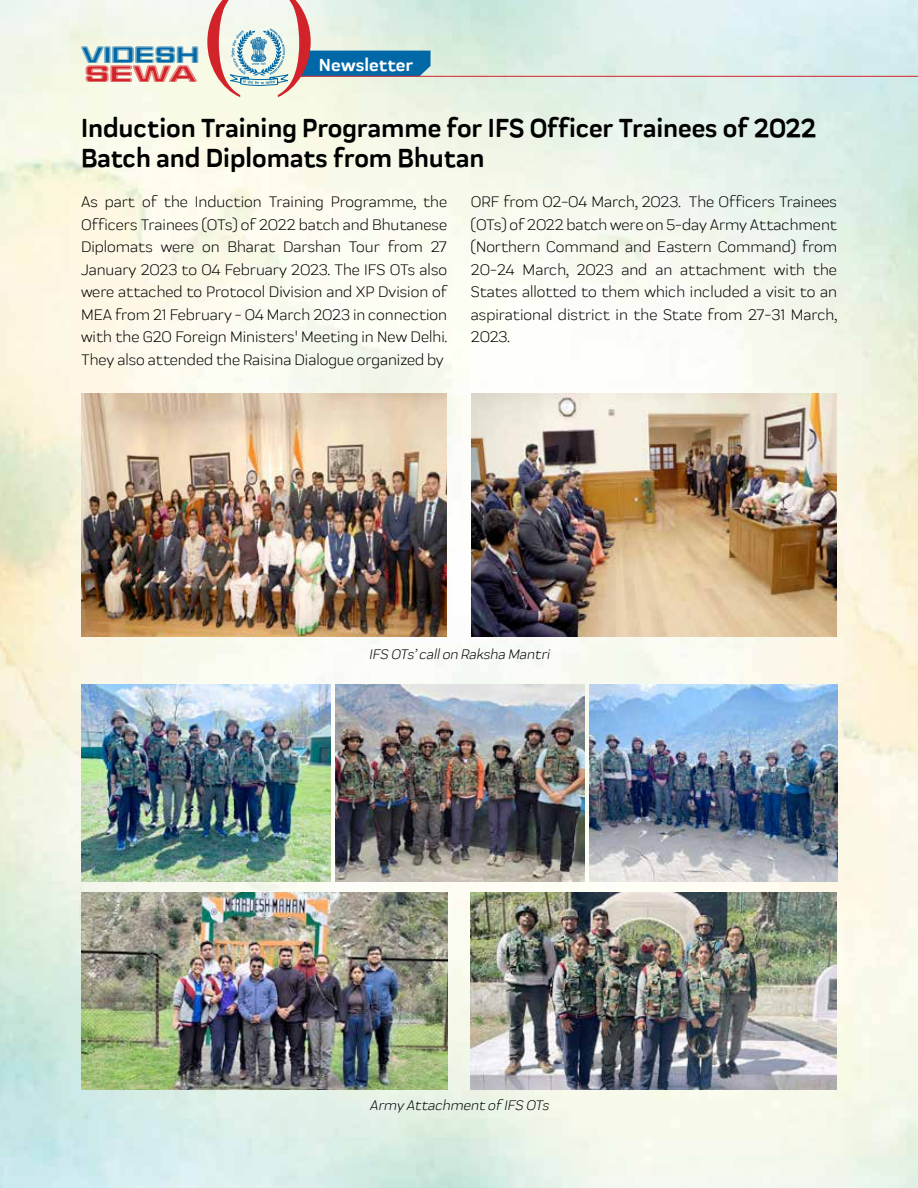
<style>
.page{position:relative;width:918px;height:1188px;background:#fff}
.page>*{position:absolute;margin:0;border:0;box-sizing:border-box;transform-origin:0 0}
.t1{font:700 27px/30px "Praktika Rounded";color:#000;scale:.94 1}
.t2{font:700 expanded 23.85px "Millenium BT";color:#0068a7;scale:.94 1}
.t3{font:700 expanded 23.85px "Millenium BT";color:#d2232a;scale:1.1 1}
.t4{font:700 18px "Praktika Rounded";color:#fff}
.t5{font:15.75px/22.5px "Praktika Rounded";color:#000;text-align:justify}
.t6{font:italic 14.25px "Praktika Rounded";color:#000}
</style>
<div class="page">
<img style="left:0;top:0;width:918px;height:1188px">
<hr style="left:300px;top:76px;width:618px;height:1px;background:#d2232a">
<svg style="left:207px;top:0;width:224px;height:97px;background:#bdc8ca"></svg>
<img style="left:81px;top:892px;width:366px;height:197px">
<img style="left:471px;top:892px;width:366px;height:197px">
<img style="left:589px;top:684px;width:249px;height:197px">
<img style="left:336px;top:684px;width:248px;height:197px">
<img style="left:82px;top:684px;width:248px;height:197px">
<img style="left:81px;top:394px;width:366px;height:243px">
<img style="left:471px;top:394px;width:366px;height:243px">
<h2 class="t2" style="left:82px;top:39px;width:126px">VIDESH</h2>
<h2 class="t3" style="left:85px;top:58px;width:103px">SEWA</h2>
<p class="t4" style="left:319px;top:50px;width:96px">Newsletter</p>
<h1 class="t1" style="left:81px;top:111px;width:783px">Induction Training Programme for IFS Officer Trainees of 2022<br>Batch and Diplomats from Bhutan</h1>
<p class="t5" style="left:81px;top:189px;width:368px">As part of the Induction Training Programme, the Officers Trainees (OTs) of 2022 batch and Bhutanese Diplomats were on Bharat Darshan Tour from 27<br>January 2023 to 04 February 2023. The IFS OTs also were attached to Protocol Division and XP Dvision of MEA from 21 February - 04 March 2023 in connection with the G20 Foreign Ministers' Meeting in New Delhi.<br>They also attended the Raisina Dialogue organized by</p>
<p class="t5" style="left:471px;top:189px;width:368px">ORF from 02-04 March, 2023. The Officers Trainees (OTs) of 2022 batch were on 5-day Army Attachment (Northern Command and Eastern Command) from 20-24 March, 2023 and an attachment with the States allotted to them which included a visit to an aspirational district in the State from 27-31 March, 2023.</p>
<p class="t6" style="left:369px;top:644px;width:186px">IFS OTs’callon Raksha Mantri</p>
<p class="t6" style="left:370px;top:1095px;width:184px">Army Attachment of IFS OTs</p>
</div>
